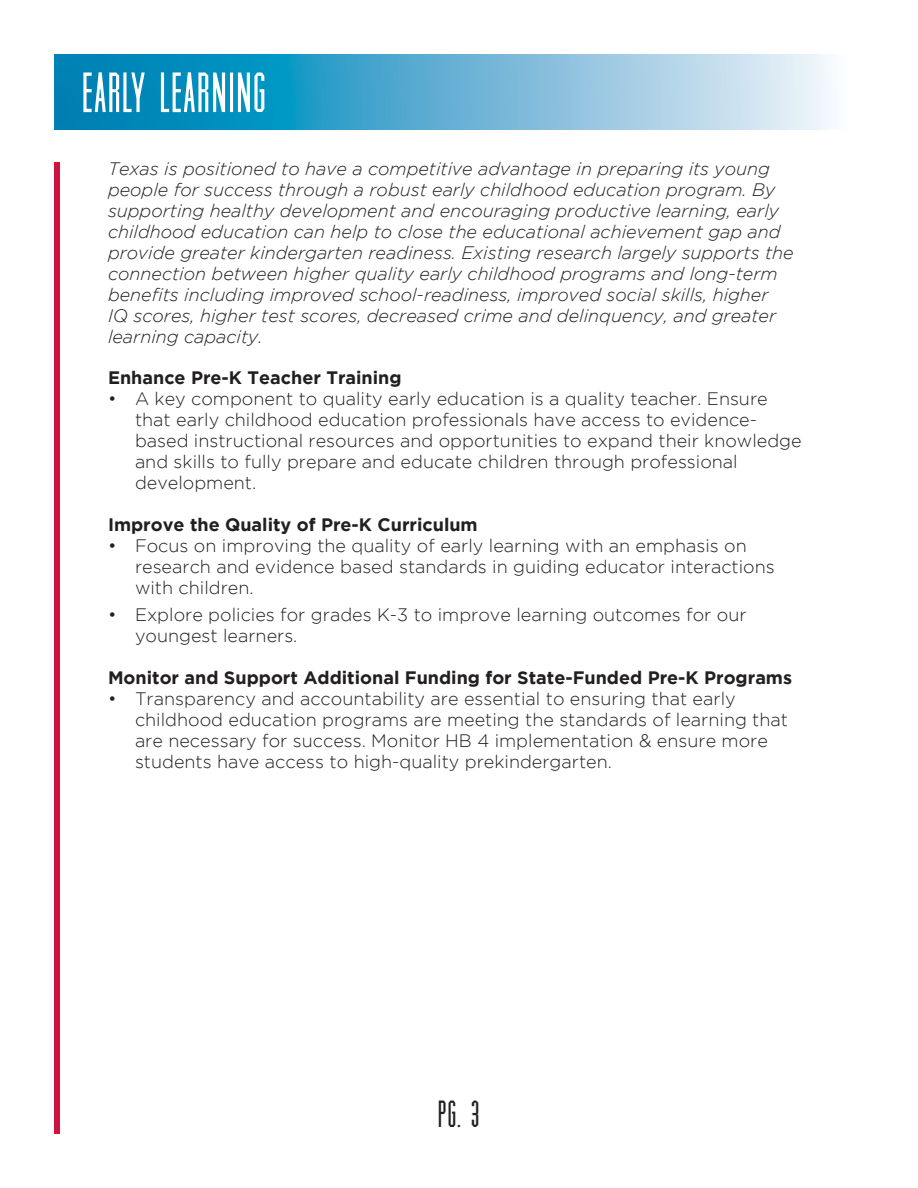
<style>
.page{position:relative;width:918px;height:1188px;background:#fff}
.page>*{position:absolute;margin:0;border:0;box-sizing:border-box;transform-origin:0 0}
.t1{font:54px "Muncie";color:#fff}
.t2{font:36px "Muncie";color:#231f20}
.t3{font:300 18px/21px "Gotham";color:#231f20}
.t4{font:italic 300 18px/21px "Gotham";color:#231f20}
.t5{font:700 18px "Gotham";color:#231f20}
</style>
<div class="page">
<div style="left:54px;top:162px;width:6px;height:972px;background:#d21242"></div>
<svg style="left:54px;top:54px;width:779px;height:76px"></svg>
<p class="t1" style="left:81px;top:62px;width:187px">EARLY LEARNING</p>
<p class="t4" style="left:108px;top:158px;width:687px">Texas is positioned to have a competitive advantage in preparing its young people for success through a robust early childhood education program. By supporting healthy development and encouraging productive learning, early childhood education can help to close the educational achievement gap and provide greater kindergarten readiness. Existing research largely supports the connection between higher quality early childhood programs and long-term benefits including improved school-readiness, improved social skills, higher<br>IQ scores, higher test scores, decreased crime and delinquency, and greater learning capacity.</p>
<p class="t5" style="left:108px;top:368px;width:295px">Enhance Pre-K Teacher Training</p>
<p class="t3" style="left:135px;top:388px;width:668px;text-indent:-27px">• A key component to quality early education is a quality teacher. Ensure that early childhood education professionals have access to evidence&shy;based instructional resources and opportunities to expand their knowledge and skills to fully prepare and educate children through professional development.</p>
<p class="t5" style="left:108px;top:514px;width:371px">Improve the Quality of Pre-K Curriculum</p>
<p class="t3" style="left:135px;top:535px;width:641px;text-indent:-27px">• Focus on improving the quality of early learning with an emphasis on research and evidence based standards in guiding educator interactions with children.</p>
<p class="t3" style="left:135px;top:604px;width:613px;text-indent:-27px">• Explore policies for grades K-3 to improve learning outcomes for our youngest learners.</p>
<p class="t5" style="left:108px;top:667px;width:686px">Monitor and Support Additional Funding for State-Funded Pre-K Programs</p>
<p class="t3" style="left:135px;top:688px;width:655px;text-indent:-27px">• Transparency and accountability are essential to ensuring that early childhood education programs are meeting the standards of learning that are necessary for success. Monitor HB 4 implementation &amp; ensure more students have access to high-quality prekindergarten.</p>
<p class="t2" style="left:438px;top:1094px;width:44px">PG. 3</p>
</div>
